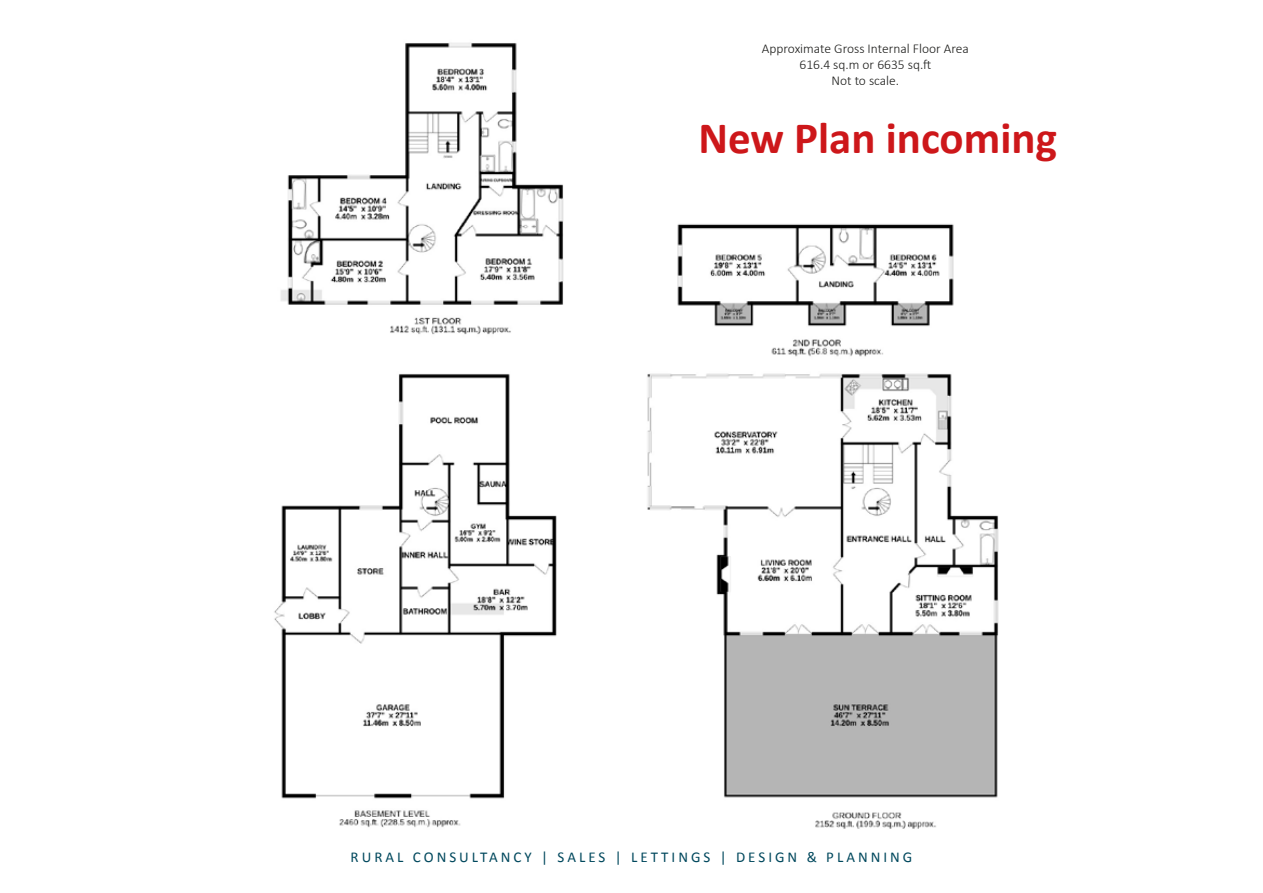
<style>
.page{position:relative;width:1263px;height:893px;background:#fff}
.page>*{position:absolute;margin:0;border:0;box-sizing:border-box;transform-origin:0 0}
.t1{font:700 45px "Calibri";color:#cd171a}
.t2{font:15px "Calibri";letter-spacing:.2em;color:#00485d}
.t3{font:300 13.5px/16.2px "Calibri";color:#1d1d1b;text-align:center}
</style>
<div class="page">
<img style="left:274px;top:373px;width:725px;height:456px">
<img style="left:280px;top:43px;width:284px;height:292px">
<img style="left:677px;top:224px;width:277px;height:133px">
<p class="t3" style="left:762px;top:40px;width:209px">Approximate Gross Internal Floor Area<br>616.4 sq.m or 6635 sq.ft<br>Not to scale.</p>
<h1 class="t1" style="left:698px;top:106px;width:360px">New Plan incoming</h1>
<p class="t2" style="left:351px;top:846px;width:563px">RURAL CONSULTANCY | SALES | LETTINGS | DESIGN &amp; PLANNING</p>
</div>
